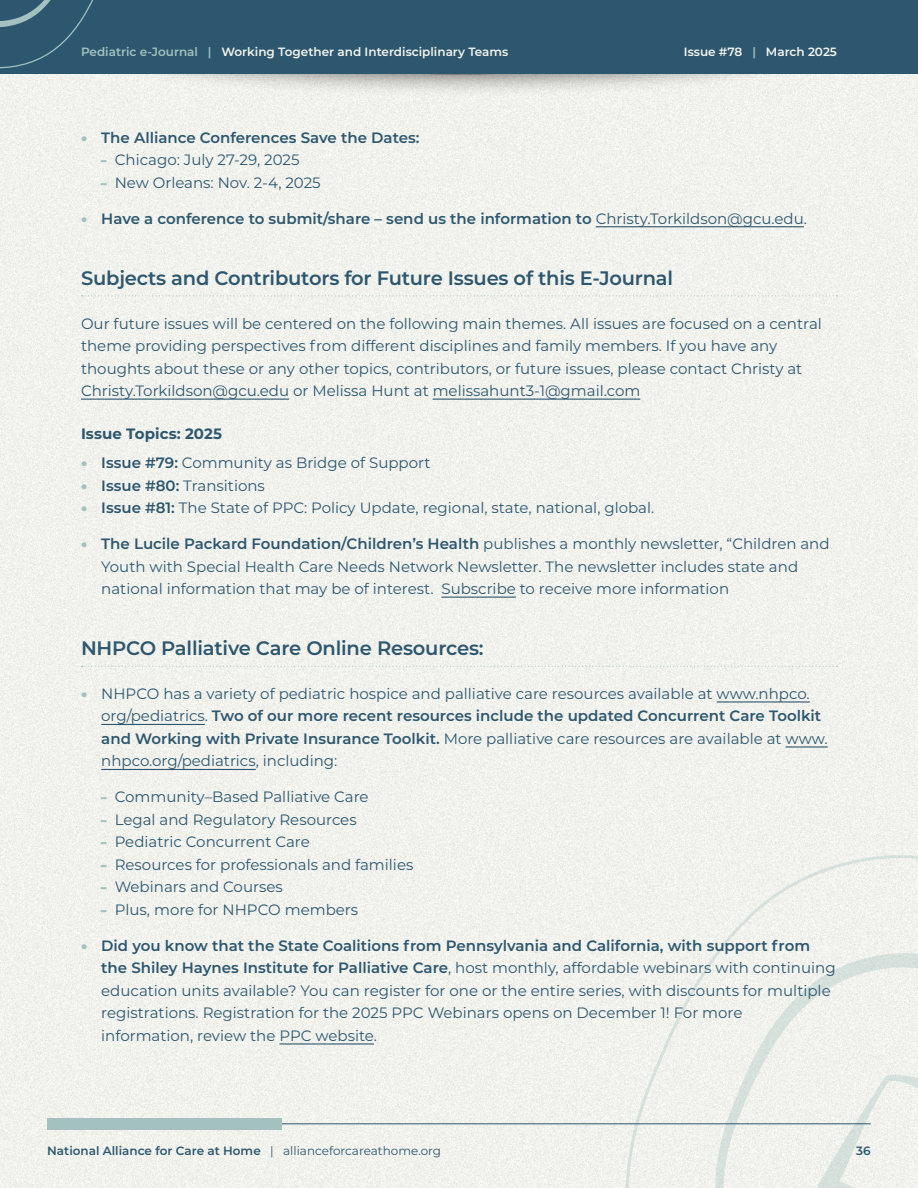
<style>
.page{position:relative;width:918px;height:1188px;background:#fff}
.page>*{position:absolute;margin:0;border:0;box-sizing:border-box;transform-origin:0 0}
.t1{font:600 19.5px "Montserrat";letter-spacing:-.01em;color:#2d576e}
.t2{font:15px/22.5px "Montserrat";color:#2d576e}
.t3{font:600 15px "Montserrat";color:#2d576e}
.t4{font:700 15px "Montserrat";letter-spacing:.005em;color:#2d576e}
.t5{font:600 12px "Montserrat";color:#f3f4ee}
.t6{font:600 12px "Montserrat";color:#2d576e}
.s1{color:#a3c1bf}
.s2{font-weight:900;color:#a3c1bf}
.s3{font-weight:600}
.s4{font-family:"Mark Pro";font-weight:900;font-size:7.5px;color:#a3c1bf}
.s5{font-weight:400}
</style>
<div class="page">
<div style="left:0;top:74px;width:918px;height:1114px;background:#f1f2ed"></div>
<svg style="left:616px;top:845px;width:302px;height:343px;fill:#f1f2ed"></svg>
<div style="left:60px;top:0;width:798px;height:97px;background:#221f1f;opacity:.75"></div>
<div style="left:0;top:0;width:918px;height:74px;background:#2d576e"></div>
<hr style="left:47px;top:1123px;width:824px;height:1px;background:#2d576e">
<div style="left:47px;top:1118px;width:234px;height:11px;background:#a3c1bf"></div>
<svg style="left:0;top:0;width:93px;height:69px"></svg>
<hr style="left:596px;top:226px;width:208px;height:1px;background:#2d576e">
<svg style="left:82px;top:295px;width:755px;height:1px"></svg>
<hr style="left:81px;top:399px;width:208px;height:1px;background:#2d576e">
<hr style="left:433px;top:399px;width:207px;height:1px;background:#2d576e">
<hr style="left:441px;top:597px;width:75px;height:1px;background:#2d576e">
<svg style="left:82px;top:666px;width:755px;height:1px"></svg>
<hr style="left:717px;top:701px;width:93px;height:2px;background:#2d576e">
<hr style="left:101px;top:724px;width:104px;height:1px;background:#2d576e">
<hr style="left:786px;top:746px;width:42px;height:2px;background:#2d576e">
<hr style="left:101px;top:769px;width:155px;height:1px;background:#2d576e">
<hr style="left:279px;top:1043px;width:95px;height:2px;background:#2d576e">
<p class="t5" style="left:81px;top:46px;width:429px"><span class="s1">Pediatric e-Journal |</span> Working Together and Interdisciplinary Teams</p>
<p class="t5" style="left:684px;top:46px;width:155px">Issue #78 <span class="s1">|</span> March 2025</p>
<p class="t2" style="left:108px;top:127px;width:313px;text-indent:-27px"><span class="s2">•</span> <span class="s3">The Alliance Conferences Save the Dates: </span><span class="s4">̵</span>Chicago: July 27-29, 2025<br><span class="s4">̵</span>New Orleans: Nov. 2-4, 2025</p>
<p class="t3" style="left:81px;top:211px;width:728px"><span class="s2">•</span> Have a conference to submit/share – send us the information to <span class="s5">Christy.Torkildson@gcu.edu.</span></p>
<h1 class="t1" style="left:81px;top:268px;width:594px">Subjects and Contributors for Future Issues of this E-Journal</h1>
<p class="t2" style="left:81px;top:313px;width:742px">Our future issues will be centered on the following main themes. All issues are focused on a central theme providing perspectives from different disciplines and family members. If you have any thoughts about these or any other topics, contributors, or future issues, please contact Christy at Christy.Torkildson@gcu.edu or Melissa Hunt at melissahunt3-1@gmail.com</p>
<p class="t4" style="left:81px;top:427px;width:142px">Issue Topics: 2025</p>
<p class="t2" style="left:81px;top:452px;width:351px"><span class="s2">•</span> <span class="s3">Issue #79:</span> Community as Bridge of Support</p>
<p class="t2" style="left:81px;top:475px;width:185px"><span class="s2">•</span> <span class="s3">Issue #80:</span> Transitions</p>
<p class="t2" style="left:81px;top:497px;width:575px"><span class="s2">•</span> <span class="s3">Issue #81:</span> The State of PPC: Policy Update, regional, state, national, global.</p>
<p class="t2" style="left:101px;top:533px;width:730px;text-indent:-20px"><span class="s2">•</span> <span class="s3">The Lucile Packard Foundation/Children’s Health</span> publishes a monthly newsletter, “Children and<br>Youth with Special Health Care Needs Network Newsletter. The newsletter includes state and national information that may be of interest. Subscribe to receive more information</p>
<h1 class="t1" style="left:81px;top:638px;width:404px">NHPCO Palliative Care Online Resources:</h1>
<p class="t2" style="left:101px;top:683px;width:728px;text-indent:-20px"><span class="s2">•</span> NHPCO has a variety of pediatric hospice and palliative care resources available at www.nhpco. org/pediatrics. <span class="s3">Two of our more recent resources include the updated Concurrent Care Toolkit and Working with Private Insurance Toolkit.</span> More palliative care resources are available at www. nhpco.org/pediatrics, including:</p>
<p class="t2" style="left:108px;top:786px;width:307px"><span class="s4">̵</span>Community–Based Palliative Care <span class="s4">̵</span>Legal and Regulatory Resources <span class="s4">̵</span>Pediatric Concurrent Care<br><span class="s4">̵</span>Resources for professionals and families <span class="s4">̵</span>Webinars and Courses<br><span class="s4">̵</span>Plus, more for NHPCO members</p>
<p class="t2" style="left:101px;top:935px;width:736px;text-indent:-20px"><span class="s2">•</span> <span class="s3">Did you know that the State Coalitions from Pennsylvania and California, with support from the Shiley Haynes Institute for Palliative Care</span>, host monthly, affordable webinars with continuing education units available? You can register for one or the entire series, with discounts for multiple registrations. Registration for the 2025 PPC Webinars opens on December 1! For more information, review the PPC website.</p>
<p class="t6" style="left:47px;top:1145px;width:395px">National Alliance for Care at Home <span class="s5">| allianceforcareathome.org</span></p>
<p class="t6" style="left:856px;top:1145px;width:16px">36</p>
</div>
